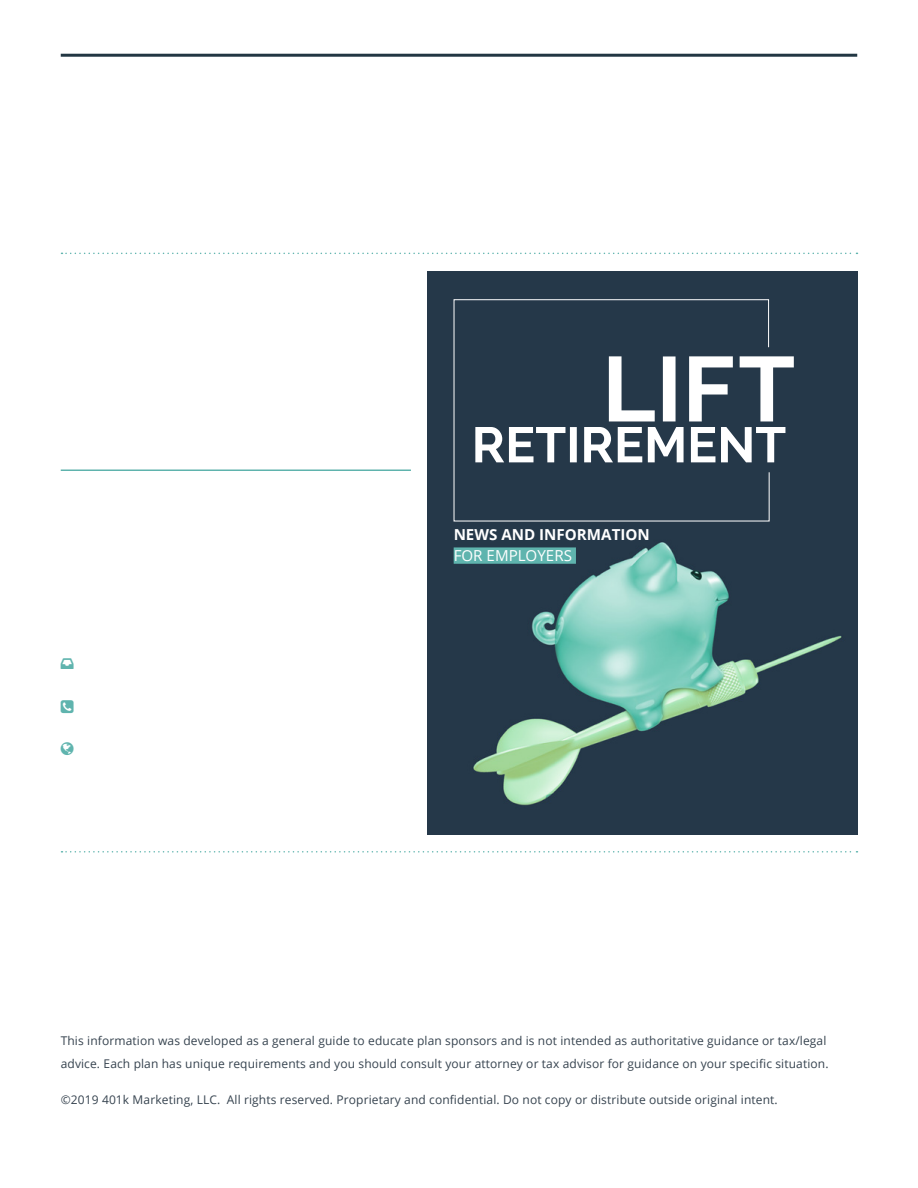
<style>
.page{position:relative;width:918px;height:1188px;background:#fff}
.page>*{position:absolute;margin:0;border:0;box-sizing:border-box;transform-origin:0 0}
.t1{font:700 15.15px "Open Sans";color:#fff}
.t2{font:15.15px "Open Sans";color:#fff}
.t3{font:12px/22.5px "Open Sans";letter-spacing:.01em;color:#36434f}
</style>
<div class="page">
<hr style="left:61px;top:54px;width:796px;height:3px;background:#223743">
<div style="left:427px;top:271px;width:430px;height:563px;background:#253849"></div>
<img style="left:453px;top:421px;width:389px;height:385px">
<svg style="left:453px;top:299px;width:317px;height:223px"></svg>
<div style="left:454px;top:547px;width:122px;height:17px;background:#5fb4ae"></div>
<svg style="left:609px;top:356px;width:185px;height:65px"></svg>
<svg style="left:475px;top:427px;width:310px;height:35px"></svg>
<svg style="left:62px;top:851px;width:796px;height:2px"></svg>
<svg style="left:62px;top:253px;width:796px;height:1px"></svg>
<hr style="left:61px;top:470px;width:350px;height:1px;background:#5fb3ad">
<p class="t1" style="left:454px;top:524px;width:198px">NEWS AND INFORMATION</p>
<p class="t2" style="left:454px;top:546px;width:120px">FOR EMPLOYERS</p>
<p class="t3" style="left:61px;top:1029px;width:769px">This information was developed as a general guide to educate plan sponsors and is not intended as authoritative guidance or tax/legal advice. Each plan has unique requirements and you should consult your attorney or tax advisor for guidance on your specific situation.</p>
<p class="t3" style="left:61px;top:1088px;width:719px">©2019 401k Marketing, LLC. All rights reserved. Proprietary and confidential. Do not copy or distribute outside original intent.</p>
</div>
